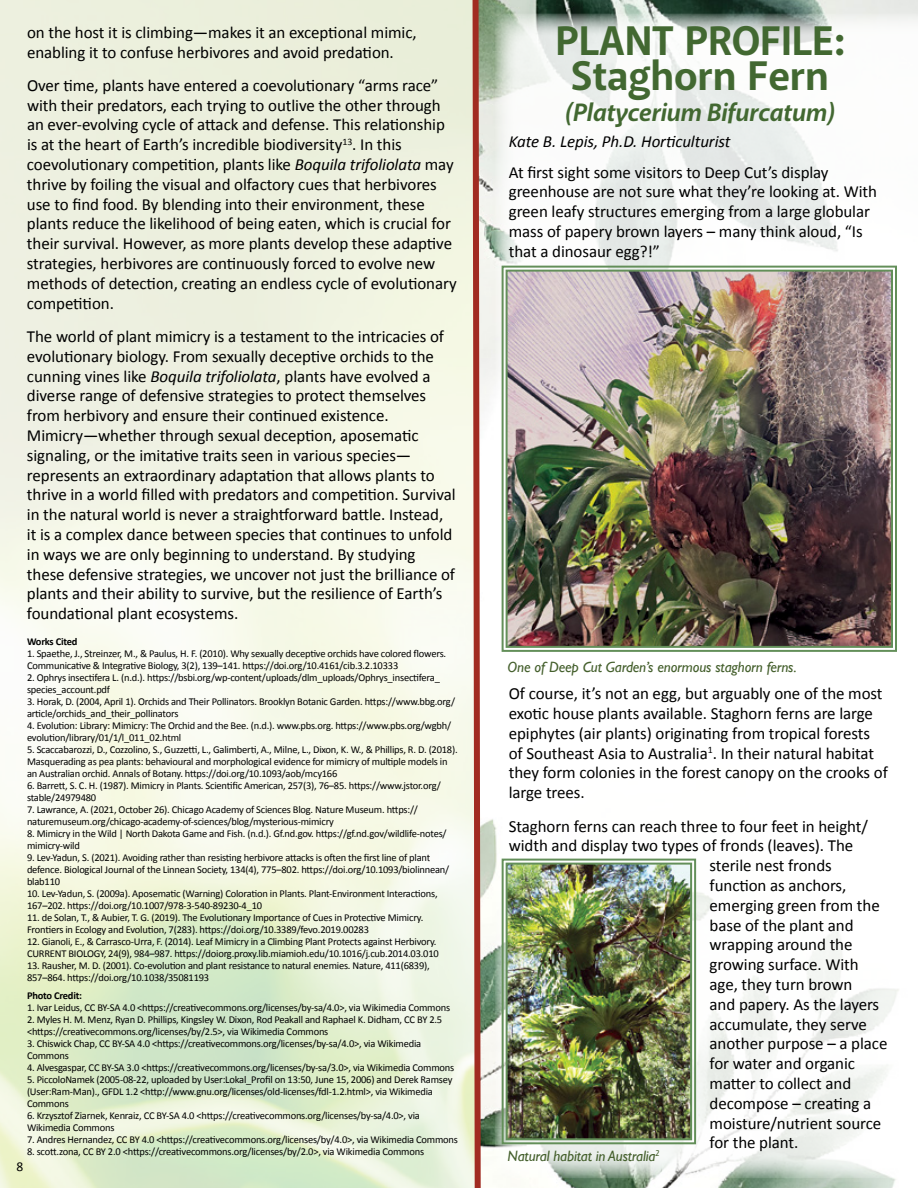
<style>
.page{position:relative;width:918px;height:1188px;background:#fff}
.page>*{position:absolute;margin:0;border:0;box-sizing:border-box;transform-origin:0 0}
.t1{font:700 42px/34.5px "Akagi Pro";letter-spacing:-.005em;color:#426831;text-align:center}
.t2{font:italic 700 25.5px "Akagi Pro";letter-spacing:-.005em;color:#426831}
.t3{font:16.95px/19.8px "Calibri";letter-spacing:-.005em;color:#000}
.t4{font:italic 16.95px "Calibri";letter-spacing:-.005em;color:#000}
.t5{font:italic 15px "Gill Sans";letter-spacing:-.01em;color:#445f2c}
.t6{font:13.5px "Calibri";color:#000}
.t7{font:10.5px/12px "Calibri";letter-spacing:-.02em;color:#000}
.t8{font:700 10.5px "Calibri";letter-spacing:-.02em;color:#000}
.s1{font-style:italic}
</style>
<div class="page">
<img style="left:0;top:0;width:918px;height:1188px">
<svg style="left:495px;top:14px;width:423px;height:1164px"></svg>
<svg style="left:469px;top:0;width:15px;height:1188px"></svg>
<svg style="left:501px;top:265px;width:397px;height:388px"></svg>
<img style="left:505px;top:269px;width:389px;height:380px">
<svg style="left:501px;top:858px;width:196px;height:287px"></svg>
<img style="left:505px;top:862px;width:188px;height:279px">
<h3 class="t3" style="left:27px;top:22px;width:391px">on the host it is climbing—makes it an exceptional mimic, enabling it to confuse herbivores and avoid predation.</h3>
<p class="t3" style="left:27px;top:75px;width:431px">Over time, plants have entered a coevolutionary “arms race” with their predators, each trying to outlive the other through an ever-evolving cycle of attack and defense. This relationship is at the heart of Earth’s incredible biodiversity<sup>13</sup>. In this coevolutionary competition, plants like <span class="s1">Boquila trifoliolata</span> may thrive by foiling the visual and olfactory cues that herbivores use to find food. By blending into their environment, these plants reduce the likelihood of being eaten, which is crucial for their survival. However, as more plants develop these adaptive strategies, herbivores are continuously forced to evolve new methods of detection, creating an endless cycle of evolutionary competition.</p>
<p class="t3" style="left:27px;top:326px;width:430px">The world of plant mimicry is a testament to the intricacies of evolutionary biology. From sexually deceptive orchids to the cunning vines like <span class="s1">Boquila trifoliolata</span>, plants have evolved a diverse range of defensive strategies to protect themselves from herbivory and ensure their continued existence.<br>Mimicry—whether through sexual deception, aposematic signaling, or the imitative traits seen in various species— represents an extraordinary adaptation that allows plants to thrive in a world filled with predators and competition. Survival in the natural world is never a straightforward battle. Instead, it is a complex dance between species that continues to unfold in ways we are only beginning to understand. By studying these defensive strategies, we uncover not just the brilliance of plants and their ability to survive, but the resilience of Earth’s foundational plant ecosystems.</p>
<p class="t8" style="left:27px;top:634px;width:52px">Works Cited</p>
<p class="t7" style="left:27px;top:647px;width:421px">1. Spaethe, J., Streinzer, M., &amp; Paulus, H. F. (2010). Why sexually deceptive orchids have colored flowers.<br>Communicative &amp; Integrative Biology, 3(2), 139–141. https://doi.org/10.4161/cib.3.2.10333</p>
<p class="t7" style="left:27px;top:671px;width:414px">2. Ophrys insectifera L. (n.d.). https://bsbi.org/wp-content/uploads/dlm_uploads/Ophrys_insectifera_ species_account.pdf</p>
<p class="t7" style="left:27px;top:695px;width:430px">3. Horak, D. (2004, April 1). Orchids and Their Pollinators. Brooklyn Botanic Garden. https://www.bbg.org/ article/orchids_and_their_pollinators</p>
<p class="t7" style="left:27px;top:719px;width:426px">4. Evolution: Library: Mimicry: The Orchid and the Bee. (n.d.). www.pbs.org. https://www.pbs.org/wgbh/ evolution/library/01/1/l_011_02.html</p>
<p class="t7" style="left:27px;top:743px;width:432px">5. Scaccabarozzi, D., Cozzolino, S., Guzzetti, L., Galimberti, A., Milne, L., Dixon, K. W., &amp; Phillips, R. D. (2018).<br>Masquerading as pea plants: behavioural and morphological evidence for mimicry of multiple models in an Australian orchid. Annals of Botany. https://doi.org/10.1093/aob/mcy166</p>
<p class="t7" style="left:27px;top:779px;width:415px">6. Barrett, S. C. H. (1987). Mimicry in Plants. Scientific American, 257(3), 76–85. https://www.jstor.org/ stable/24979480</p>
<p class="t7" style="left:27px;top:803px;width:392px">7. Lawrance, A. (2021, October 26). Chicago Academy of Sciences Blog. Nature Museum. https:// naturemuseum.org/chicago-academy-of-sciences/blog/mysterious-mimicry</p>
<p class="t7" style="left:27px;top:827px;width:421px">8. Mimicry in the Wild | North Dakota Game and Fish. (n.d.). Gf.nd.gov. https://gf.nd.gov/wildlife-notes/ mimicry-wild</p>
<p class="t7" style="left:27px;top:851px;width:424px">9. Lev-Yadun, S. (2021). Avoiding rather than resisting herbivore attacks is often the first line of plant defence. Biological Journal of the Linnean Society, 134(4), 775–802. https://doi.org/10.1093/biolinnean/ blab110</p>
<p class="t7" style="left:27px;top:887px;width:412px">10. Lev-Yadun, S. (2009a). Aposematic (Warning) Coloration in Plants. Plant-Environment Interactions,<br>167–202. https://doi.org/10.1007/978-3-540-89230-4_10</p>
<p class="t7" style="left:27px;top:911px;width:398px">11. de Solan, T., &amp; Aubier, T. G. (2019). The Evolutionary Importance of Cues in Protective Mimicry.<br>Frontiers in Ecology and Evolution, 7(283). https://doi.org/10.3389/fevo.2019.00283</p>
<p class="t7" style="left:27px;top:935px;width:413px">12. Gianoli, E., &amp; Carrasco-Urra, F. (2014). Leaf Mimicry in a Climbing Plant Protects against Herbivory.<br>CURRENT BIOLOGY, 24(9), 984–987. https://doiorg.proxy.lib.miamioh.edu/10.1016/j.cub.2014.03.010</p>
<p class="t7" style="left:27px;top:959px;width:404px">13. Rausher, M. D. (2001). Co-evolution and plant resistance to natural enemies. Nature, 411(6839),<br>857–864. https://doi.org/10.1038/35081193</p>
<p class="t8" style="left:27px;top:989px;width:57px">Photo Credit:</p>
<p class="t7" style="left:27px;top:1002px;width:425px">1. Ivar Leidus, CC BY-SA 4.0 &lt;https://creativecommons.org/licenses/by-sa/4.0&gt;, via Wikimedia Commons</p>
<p class="t7" style="left:27px;top:1014px;width:417px">2. Myles H. M. Menz, Ryan D. Phillips, Kingsley W. Dixon, Rod Peakall and Raphael K. Didham, CC BY 2.5 &lt;https://creativecommons.org/licenses/by/2.5&gt;, via Wikimedia Commons</p>
<p class="t7" style="left:27px;top:1038px;width:396px">3. Chiswick Chap, CC BY-SA 4.0 &lt;https://creativecommons.org/licenses/by-sa/4.0&gt;, via Wikimedia<br>Commons</p>
<p class="t7" style="left:27px;top:1062px;width:429px">4. Alvesgaspar, CC BY-SA 3.0 &lt;https://creativecommons.org/licenses/by-sa/3.0&gt;, via Wikimedia Commons</p>
<p class="t7" style="left:27px;top:1074px;width:427px">5. PiccoloNamek (2005-08-22, uploaded by User:Lokal_Profil on 13:50, June 15, 2006) and Derek Ramsey (User:Ram-Man)., GFDL 1.2 &lt;http://www.gnu.org/licenses/old-licenses/fdl-1.2.html&gt;, via Wikimedia<br>Commons</p>
<p class="t7" style="left:27px;top:1110px;width:394px">6. Krzysztof Ziarnek, Kenraiz, CC BY-SA 4.0 &lt;https://creativecommons.org/licenses/by-sa/4.0&gt;, via<br>Wikimedia Commons</p>
<p class="t7" style="left:27px;top:1134px;width:433px">7. Andres Hernandez, CC BY 4.0 &lt;https://creativecommons.org/licenses/by/4.0&gt;, via Wikimedia Commons</p>
<p class="t7" style="left:27px;top:1146px;width:399px">8. scott.zona, CC BY 2.0 &lt;https://creativecommons.org/licenses/by/2.0&gt;, via Wikimedia Commons</p>
<p class="t6" style="left:17px;top:1158px;width:8px">8</p>
<h1 class="t1" style="left:555px;top:25px;width:291px">PLANT PROFILE:<br>Staghorn Fern</h1>
<h2 class="t2" style="left:565px;top:96px;width:272px">(Platycerium Bifurcatum)</h2>
<h3 class="t4" style="left:509px;top:130px;width:223px">Kate B. Lepis, Ph.D. Horticulturist</h3>
<h3 class="t3" style="left:509px;top:162px;width:370px">At first sight some visitors to Deep Cut’s display greenhouse are not sure what they’re looking at. With green leafy structures emerging from a large globular mass of papery brown layers – many think aloud, “Is that a dinosaur egg?!”</h3>
<h3 class="t5" style="left:508px;top:659px;width:291px">One of Deep Cut Garden’s enormous staghorn ferns.</h3>
<p class="t3" style="left:509px;top:684px;width:381px">Of course, it’s not an egg, but arguably one of the most exotic house plants available. Staghorn ferns are large epiphytes (air plants) originating from tropical forests of Southeast Asia to Australia<sup>1</sup>. In their natural habitat they form colonies in the forest canopy on the crooks of large trees.</p>
<h3 class="t3" style="left:509px;top:816px;width:361px">Staghorn ferns can reach three to four feet in height/</h3>
<h3 class="t3" style="left:509px;top:836px;width:346px">width and display two types of fronds (leaves). The</h3>
<h3 class="t3" style="left:710px;top:856px;width:124px">sterile nest fronds</h3>
<h3 class="t3" style="left:710px;top:875px;width:138px">function as anchors,</h3>
<h3 class="t3" style="left:710px;top:895px;width:172px">emerging green from the</h3>
<h3 class="t3" style="left:710px;top:915px;width:146px">base of the plant and</h3>
<h3 class="t3" style="left:710px;top:935px;width:144px">wrapping around the</h3>
<h3 class="t3" style="left:710px;top:955px;width:151px">growing surface. With</h3>
<h3 class="t3" style="left:710px;top:974px;width:144px">age, they turn brown</h3>
<h3 class="t3" style="left:710px;top:994px;width:171px">and papery. As the layers</h3>
<h3 class="t3" style="left:710px;top:1014px;width:159px">accumulate, they serve</h3>
<h3 class="t3" style="left:710px;top:1034px;width:179px">another purpose – a place</h3>
<h3 class="t3" style="left:710px;top:1054px;width:147px">for water and organic</h3>
<h3 class="t3" style="left:710px;top:1073px;width:143px">matter to collect and</h3>
<h3 class="t3" style="left:710px;top:1093px;width:163px">decompose – creating a</h3>
<h3 class="t3" style="left:710px;top:1113px;width:173px">moisture/nutrient source</h3>
<h3 class="t3" style="left:710px;top:1133px;width:90px">for the plant.</h3>
<h3 class="t5" style="left:508px;top:1147px;width:154px">Natural habitat in Australia<sup>2</sup></h3>
</div>
